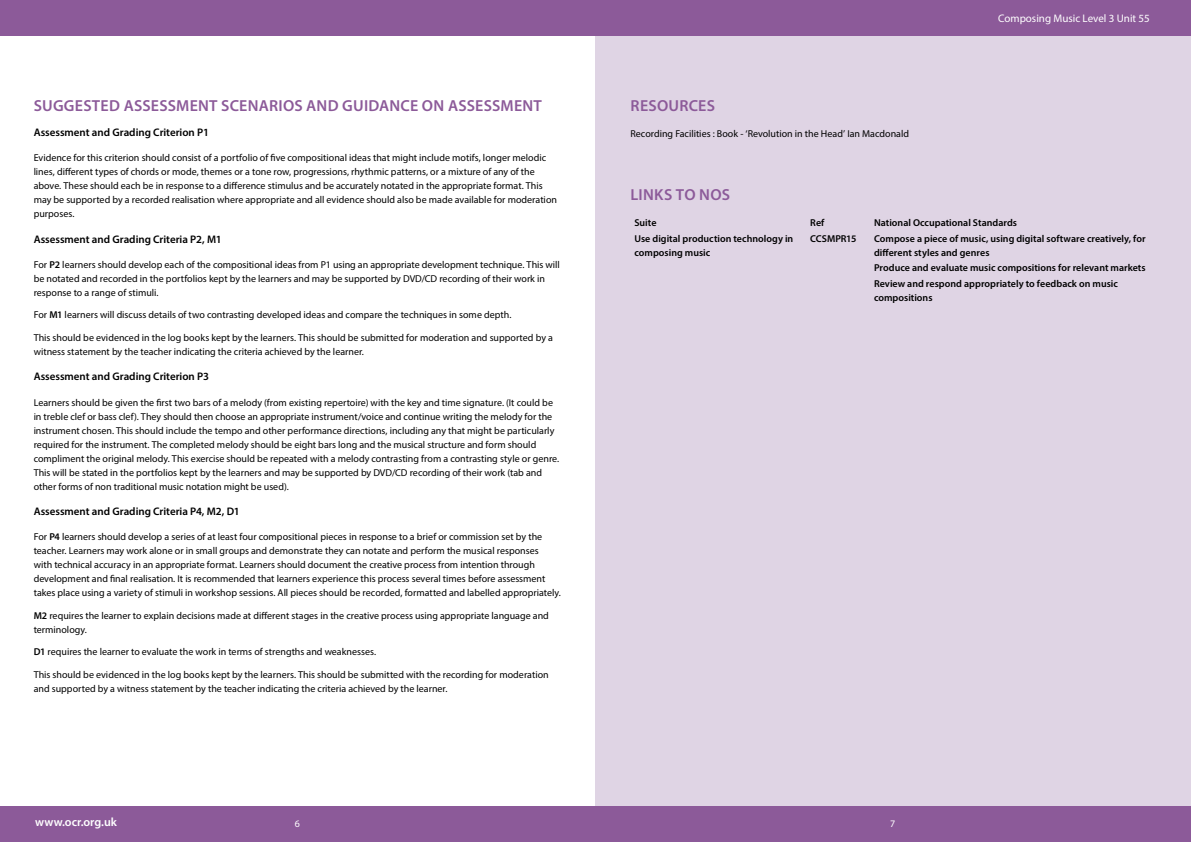
<style>
.page{position:relative;width:1191px;height:842px;background:#fff}
.page>*{position:absolute;margin:0;border:0;box-sizing:border-box;transform-origin:0 0}
.t1{font:600 16px "Myriad Pro";letter-spacing:.015em;color:#8c5a99}
.t2{font:600 12px "Myriad Pro";color:#fff}
.t3{font:600 11px "Myriad Pro";letter-spacing:-.005em;color:#000}
.t4{font:11px "Myriad Pro";color:#fff}
.t5{font:10px/14px "Myriad Pro";color:#000}
.t6{font:600 10px/14px "Myriad Pro";color:#000}
.t7{font:10px "Myriad Pro";color:#fff}
.s1{font-weight:600}
</style>
<div class="page">
<div style="left:0;top:806px;width:595px;height:36px;background:#8c5a99"></div>
<div style="left:0;top:0;width:595px;height:36px;background:#8c5a99"></div>
<div style="left:595px;top:806px;width:596px;height:36px;background:#8c5a99"></div>
<div style="left:595px;top:0;width:596px;height:36px;background:#8c5a99"></div>
<div style="left:595px;top:36px;width:596px;height:770px;background:#dfd4e4"></div>
<h1 class="t1" style="left:34px;top:95px;width:69px">Suggested</h1>
<h1 class="t1" style="left:124px;top:95px;width:417px">assessment scenarios and guidance on assessment</h1>
<p class="t3" style="left:34px;top:125px;width:177px">Assessment and Grading Criterion P1</p>
<p class="t5" style="left:34px;top:151px;width:525px">Evidence for this criterion should consist of a portfolio of five compositional ideas that might include motifs, longer melodic lines, different types of chords or mode, themes or a tone row, progressions, rhythmic patterns, or a mixture of any of the above. These should each be in response to a difference stimulus and be accurately notated in the appropriate format. This may be supported by a recorded realisation where appropriate and all evidence should also be made available for moderation purposes.</p>
<p class="t3" style="left:34px;top:232px;width:189px">Assessment and Grading Criteria P2, M1</p>
<p class="t5" style="left:34px;top:257px;width:528px">For <span class="s1">P2</span> learners should develop each of the compositional ideas from P1 using an appropriate development technique. This will be notated and recorded in the portfolios kept by the learners and may be supported by DVD/CD recording of their work in response to a range of stimuli.</p>
<p class="t5" style="left:34px;top:308px;width:479px">For <span class="s1">M1</span> learners will discuss details of two contrasting developed ideas and compare the techniques in some depth.</p>
<p class="t5" style="left:34px;top:330px;width:521px">This should be evidenced in the log books kept by the learners. This should be submitted for moderation and supported by a witness statement by the teacher indicating the criteria achieved by the learner.</p>
<p class="t3" style="left:34px;top:370px;width:177px">Assessment and Grading Criterion P3</p>
<p class="t5" style="left:34px;top:395px;width:527px">Learners should be given the first two bars of a melody (from existing repertoire) with the key and time signature. (It could be in treble clef or bass clef). They should then choose an appropriate instrument/voice and continue writing the melody for the instrument chosen. This should include the tempo and other performance directions, including any that might be particularly required for the instrument. The completed melody should be eight bars long and the musical structure and form should compliment the original melody. This exercise should be repeated with a melody contrasting from a contrasting style or genre.<br>This will be stated in the portfolios kept by the learners and may be supported by DVD/CD recording of their work (tab and other forms of non traditional music notation might be used).</p>
<p class="t3" style="left:34px;top:504px;width:207px">Assessment and Grading Criteria P4, M2, D1</p>
<p class="t5" style="left:34px;top:530px;width:529px">For <span class="s1">P4</span> learners should develop a series of at least four compositional pieces in response to a brief or commission set by the teacher. Learners may work alone or in small groups and demonstrate they can notate and perform the musical responses<br>with technical accuracy in an appropriate format. Learners should document the creative process from intention through development and final realisation. It is recommended that learners experience this process several times before assessment takes place using a variety of stimuli in workshop sessions. All pieces should be recorded, formatted and labelled appropriately.</p>
<p class="t5" style="left:34px;top:608px;width:517px"><span class="s1">M2</span> requires the learner to explain decisions made at different stages in the creative process using appropriate language and terminology.</p>
<p class="t5" style="left:34px;top:645px;width:344px"><span class="s1">D1</span> requires the learner to evaluate the work in terms of strengths and weaknesses.</p>
<p class="t5" style="left:34px;top:667px;width:516px">This should be evidenced in the log books kept by the learners. This should be submitted with the recording for moderation and supported by a witness statement by the teacher indicating the criteria achieved by the learner.</p>
<h1 class="t1" style="left:630px;top:96px;width:86px">Resources</h1>
<p class="t5" style="left:630px;top:126px;width:280px">Recording Facilities : Book - ‘Revolution in the Head’ Ian Macdonald</p>
<p class="t4" style="left:998px;top:11px;width:153px">Composing Music Level 3 Unit 55</p>
<h1 class="t1" style="left:630px;top:184px;width:80px">Links to NOS</h1>
<p class="t6" style="left:634px;top:216px;width:24px">Suite</p>
<p class="t6" style="left:810px;top:216px;width:16px">Ref</p>
<p class="t6" style="left:874px;top:216px;width:144px">National Occupational Standards</p>
<p class="t6" style="left:634px;top:231px;width:160px">Use digital production technology in composing music</p>
<p class="t6" style="left:810px;top:231px;width:19px">CCSMP</p>
<p class="t6" style="left:841px;top:231px;width:17px">R15</p>
<p class="t6" style="left:874px;top:231px;width:273px">Compose a piece of music, using digital software creatively, for different styles and genres</p>
<p class="t6" style="left:874px;top:260px;width:273px;line-height:15.5px">Produce and evaluate music compositions for relevant markets<br>Review and respond appropriately to feedback on music</p>
<p class="t6" style="left:874px;top:290px;width:60px">compositions</p>
<p class="t2" style="left:35px;top:815px;width:83px">www.ocr.org.uk</p>
<p class="t7" style="left:295px;top:817px;width:7px">6</p>
<p class="t7" style="left:890px;top:817px;width:7px">7</p>
</div>
